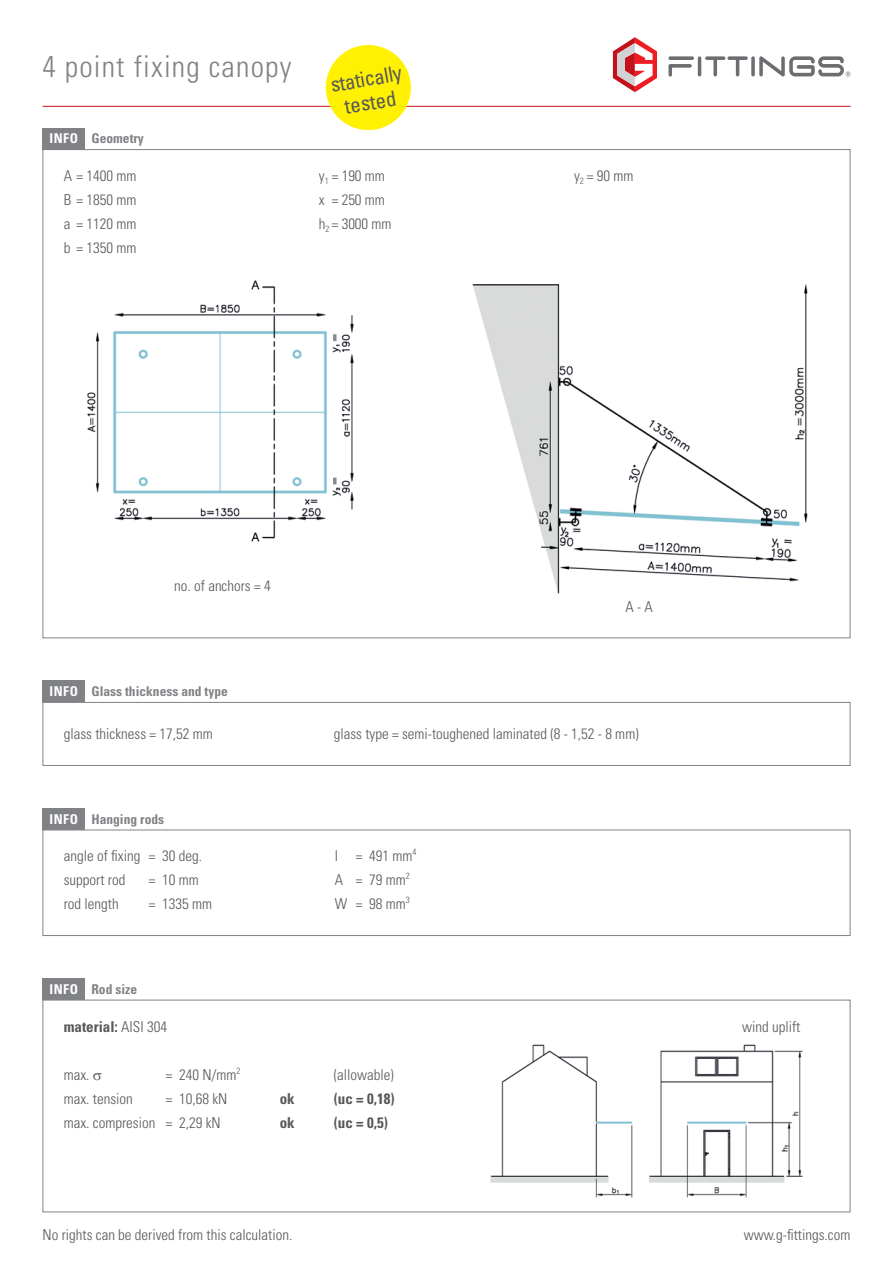
<style>
.page{position:relative;width:893px;height:1263px;background:#fff}
.page>*{position:absolute;margin:0;border:0;box-sizing:border-box;transform-origin:0 0}
.t1{font:300 condensed 30px "Univers LT Std";letter-spacing:.04em;color:#808285}
.t2{font:condensed 21px/24px "Univers LT Std";color:#57585a;text-align:center}
.t3{font:300 condensed 15px/24px "Univers LT Std";color:#57585a}
.t4{font:700 condensed 15px "Univers LT Std";color:#57585a}
.t5{font:700 condensed 13.5px "Univers LT Std";color:#808285}
.t6{font:700 condensed 13.5px "Univers LT Std";letter-spacing:.04em;color:#fff}
.s1{font-weight:300}
</style>
<div class="page">
<div style="left:43px;top:702px;width:807px;height:64px;border:1px solid #808285"></div>
<div style="left:43px;top:830px;width:807px;height:106px;border:1px solid #808285"></div>
<div style="left:43px;top:1000px;width:807px;height:212px;border:1px solid #808285"></div>
<svg style="left:613px;top:37px;width:44px;height:55px"></svg>
<svg style="left:668px;top:56px;width:182px;height:21px"></svg>
<hr style="left:43px;top:106px;width:807px;height:1px;background:#c4121a">
<div style="left:43px;top:128px;width:42px;height:21px;background:#808285"></div>
<div style="left:43px;top:681px;width:42px;height:21px;background:#808285"></div>
<div style="left:43px;top:808px;width:42px;height:22px;background:#808285"></div>
<div style="left:43px;top:978px;width:42px;height:22px;background:#808285"></div>
<img style="left:490px;top:1044px;width:313px;height:154px">
<img style="left:87px;top:280px;width:267px;height:262px">
<img style="left:472px;top:284px;width:336px;height:310px">
<div style="left:326px;top:45px;width:85px;height:85px;background:#fff101;border-radius:50%"></div>
<h1 class="t1" style="left:43px;top:48px;width:250px">4 point fixing canopy</h1>
<p class="t6" style="left:49px;top:130px;width:30px">INFO</p>
<p class="t5" style="left:91px;top:130px;width:54px">Geometry</p>
<p class="t3" style="left:64px;top:164px;width:74px;text-align:justify">A = 1400 mm B = 1850 mm a = 1120 mm b = 1350 mm</p>
<h2 class="t2" style="left:329px;top:73px;width:74px;rotate:-10deg">statically tested</h2>
<p class="t3" style="left:319px;top:164px;width:74px">y<sub>1</sub> = 190 mm x = 250 mm h<sub>2</sub> = 3000 mm</p>
<p class="t3" style="left:174px;top:573px;width:98px">no. of anchors = 4</p>
<p class="t6" style="left:49px;top:683px;width:30px">INFO</p>
<p class="t5" style="left:91px;top:683px;width:138px">Glass thickness and type</p>
<p class="t3" style="left:574px;top:164px;width:61px">y<sub>2</sub> = 90 mm</p>
<p class="t3" style="left:625px;top:594px;width:29px">A - A</p>
<p class="t3" style="left:64px;top:722px;width:151px">glass thickness = 17,52 mm</p>
<p class="t3" style="left:334px;top:722px;width:306px">glass type = semi-toughened laminated (8 - 1,52 - 8 mm)</p>
<p class="t6" style="left:49px;top:811px;width:30px">INFO</p>
<p class="t5" style="left:91px;top:811px;width:74px">Hanging rods</p>
<p class="t3" style="left:64px;top:844px;width:140px">angle of fixing = 30 deg. support rod</p>
<p class="t3" style="left:149px;top:868px;width:51px">= 10 mm</p>
<p class="t3" style="left:64px;top:892px;width:56px">rod length</p>
<p class="t3" style="left:149px;top:892px;width:65px">= 1335 mm</p>
<p class="t6" style="left:49px;top:981px;width:30px">INFO</p>
<p class="t5" style="left:91px;top:981px;width:47px">Rod size</p>
<p class="t4" style="left:64px;top:1017px;width:105px">material: <span class="s1">AISI 304</span></p>
<p class="t3" style="left:335px;top:844px;width:83px">I = 491 mm<sup>4<br></sup>A = 79 mm<sup>2<br></sup>W = 98 mm<sup>3</sup></p>
<p class="t3" style="left:64px;top:1062px;width:27px">max.</p>
<p class="t3" style="left:166px;top:1062px;width:76px">= 240 N/mm<sup>2</sup></p>
<p class="t3" style="left:334px;top:1062px;width:61px">(allowable)</p>
<p class="t3" style="left:64px;top:1086px;width:71px">max. tension</p>
<p class="t3" style="left:166px;top:1086px;width:63px">= 10,68 kN</p>
<p class="t4" style="left:280px;top:1089px;width:16px">ok</p>
<p class="t4" style="left:334px;top:1089px;width:62px">(uc = 0,18)</p>
<p class="t3" style="left:64px;top:1110px;width:159px">max. compresion = 2,29 kN</p>
<p class="t4" style="left:280px;top:1113px;width:16px">ok</p>
<p class="t4" style="left:334px;top:1113px;width:56px">(uc = 0,5)</p>
<p class="t3" style="left:742px;top:1014px;width:60px">wind uplift</p>
<p class="t3" style="left:43px;top:1223px;width:251px">No rights can be derived from this calculation.</p>
<p class="t3" style="left:744px;top:1223px;width:108px">www.g-fittings.com</p>
</div>
